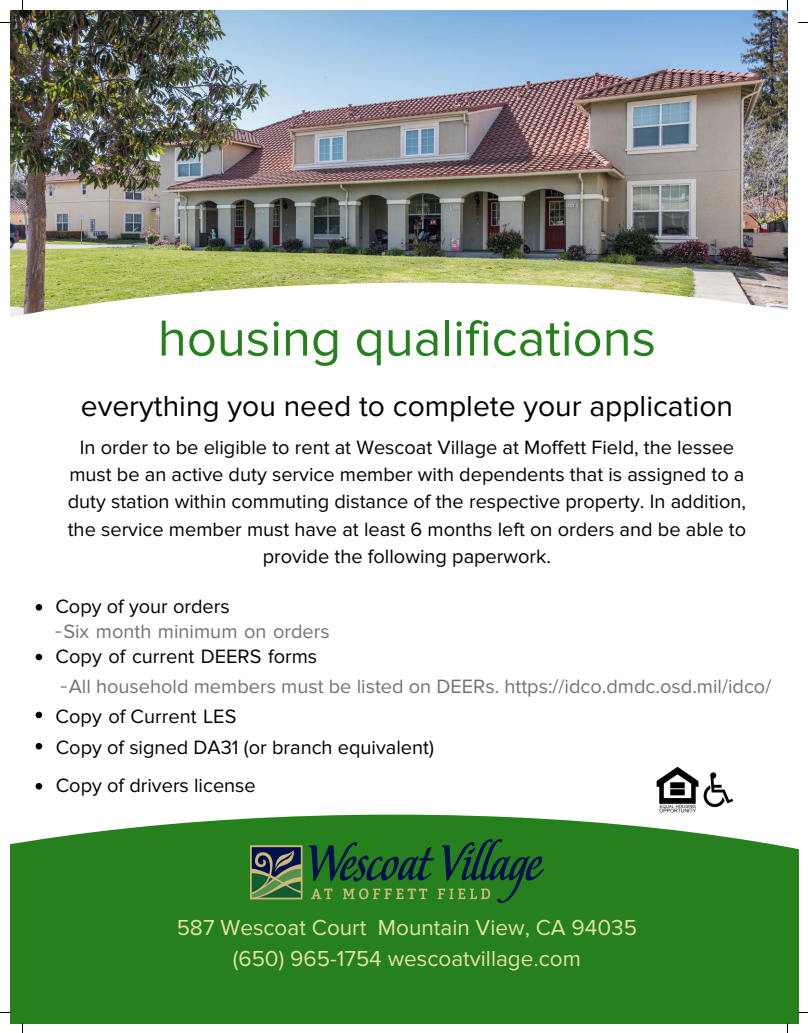
<style>
.page{position:relative;width:808px;height:1033px;background:#fff}
.page>*{position:absolute;margin:0;border:0;box-sizing:border-box;transform-origin:0 0}
.t1{font:52.5px "Proxima Nova";color:#26801e}
.t2{font:30px "Proxima Nova";color:#000}
.t3{font:22.5px/31px "Proxima Nova";color:#e4e3a7;text-align:center}
.t4{font:20px/27.2px "Proxima Nova";color:#000}
.t5{font:20px/29.8px "Proxima Nova";color:#737373}
.s1{font-family:"Trocchi";color:#737373}
.s2{color:#737373}
.s3{font-family:"Trocchi"}
.s4{color:#000}
</style>
<div class="page">
<img style="left:10px;top:10px;width:777px;height:273px">
<svg style="left:10px;top:283px;width:778px;height:507px"></svg>
<div style="left:10px;top:814px;width:788px;height:209px;background:#26801e"></div>
<svg style="left:36px;top:604px;width:6px;height:6px"></svg>
<svg style="left:36px;top:653px;width:6px;height:7px"></svg>
<img style="left:654px;top:763px;width:81px;height:52px">
<svg style="left:36px;top:711px;width:6px;height:7px"></svg>
<svg style="left:36px;top:743px;width:6px;height:6px"></svg>
<svg style="left:36px;top:783px;width:6px;height:6px"></svg>
<img style="left:251px;top:839px;width:292px;height:63px">
<h1 class="t1" style="left:158px;top:308px;width:499px">housing qualifications</h1>
<h2 class="t2" style="left:81px;top:388px;width:653px">everything you need to complete your application</h2>
<p class="t4" style="left:68px;top:434px;width:680px;text-align:center">In order to be eligible to rent at Wescoat Village at Moffett Field, the lessee must be an active duty service member with dependents that is assigned to a duty station within commuting distance of the respective property. In addition, the service member must have at least 6 months left on orders and be able to provide the following paperwork.</p>
<p class="t4" style="left:54px;top:593px;width:277px;line-height:25.1px">Copy of your orders<br><span class="s1">-</span><span class="s2">Six month minimum on orders<br></span>Copy of current DEERS forms</p>
<p class="t5" style="left:56px;top:671px;width:717px"><span class="s3">-</span>All household members must be listed on DEERs. https://idco.dmdc.osd.mil/idco/<br><span class="s4">Copy of Current LES</span></p>
<p class="t4" style="left:56px;top:729px;width:380px;line-height:37.5px">Copy of signed DA31 (or branch equivalent)<br>Copy of drivers license</p>
<p class="t3" style="left:177px;top:912px;width:462px">587 Wescoat Court Mountain View, CA 94035 (650) 965-1754 wescoatvillage.com</p>
</div>
